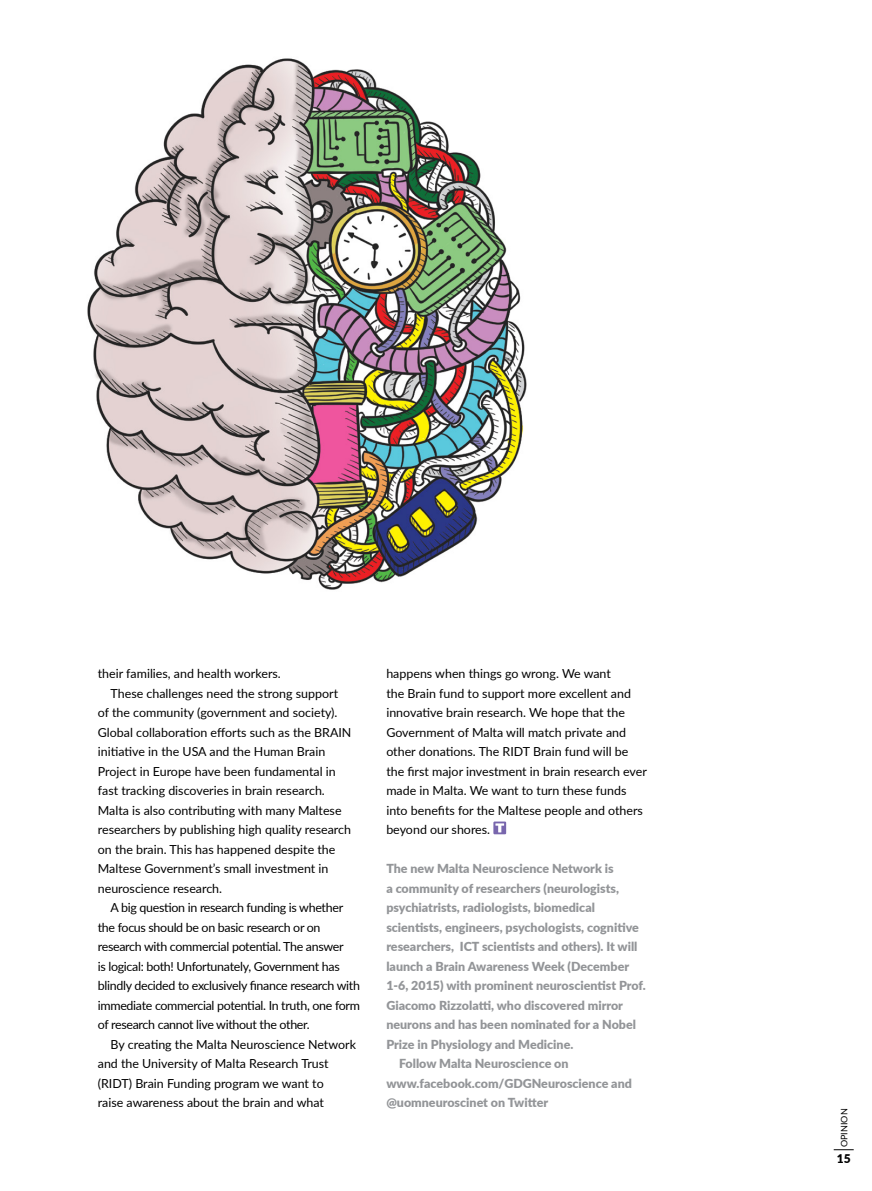
<style>
.page{position:relative;width:872px;height:1191px;background:#fff}
.page>*{position:absolute;margin:0;border:0;box-sizing:border-box;transform-origin:0 0}
.t1{font:12.45px/19.5px "Lato";color:#000}
.t2{font:900 12.45px/19.5px "Lato";color:#939598}
.t3{font:12.45px/19.5px "Lato";letter-spacing:-.025em;color:#000}
.t4{font:900 12px "Lato";color:#000}
.t5{font:9px "Lato";color:#000}
</style>
<div class="page">
<svg style="left:833px;top:1149px;width:20px;height:1px"></svg>
<svg style="left:493px;top:821px;width:13px;height:13px"></svg>
<img style="left:87px;top:58px;width:440px;height:532px">
<p class="t1" style="left:98px;top:663px;width:184px">their families, and health workers.</p>
<p class="t1" style="left:98px;top:683px;width:255px;text-indent:13px">These challenges need the strong support of the community (government and society).<br>Global collaboration efforts such as the BRAIN initiative in the USA and the Human Brain Project in Europe have been fundamental in fast tracking discoveries in brain research.<br>Malta is also contributing with many Maltese researchers by publishing high quality research on the brain. This has happened despite the Maltese Government’s small investment in neuroscience research.</p>
<p class="t3" style="left:98px;top:897px;width:264px;text-indent:13px">A big question in research funding is whether the focus should be on basic research or on research with commercial potential. The answer<br>is logical: both! Unfortunately, Government has blindly decided to exclusively finance research with immediate commercial potential. In truth, one form of research cannot live without the other.</p>
<p class="t1" style="left:98px;top:1034px;width:260px;text-indent:13px">By creating the Malta Neuroscience Network and the University of Malta Research Trust (RIDT) Brain Funding program we want to<br>raise awareness about the brain and what</p>
<p class="t1" style="left:386px;top:663px;width:262px">happens when things go wrong. We want<br>the Brain fund to support more excellent and innovative brain research. We hope that the Government of Malta will match private and other donations. The RIDT Brain fund will be the first major investment in brain research ever made in Malta. We want to turn these funds into benefits for the Maltese people and others beyond our shores.</p>
<p class="t2" style="left:386px;top:858px;width:261px">The new Malta Neuroscience Network is<br>a community of researchers (neurologists, psychiatrists, radiologists, biomedical scientists, engineers, psychologists, cognitive researchers, ICT scientists and others). It will launch a Brain Awareness Week (December 1-6, 2015) with prominent neuroscientist Prof.<br>Giacomo Rizzolatti, who discovered mirror neurons and has been nominated for a Nobel Prize in Physiology and Medicine.</p>
<p class="t2" style="left:386px;top:1053px;width:247px;text-indent:13px">Follow Malta Neuroscience on www.facebook.com/GDGNeuroscience and @uomneuroscinet on Twitter</p>
<p class="t5" style="left:837px;top:1147px;width:38px;rotate:-90deg">Opinion</p>
<p class="t4" style="left:836px;top:1149px;width:15px">15</p>
</div>
